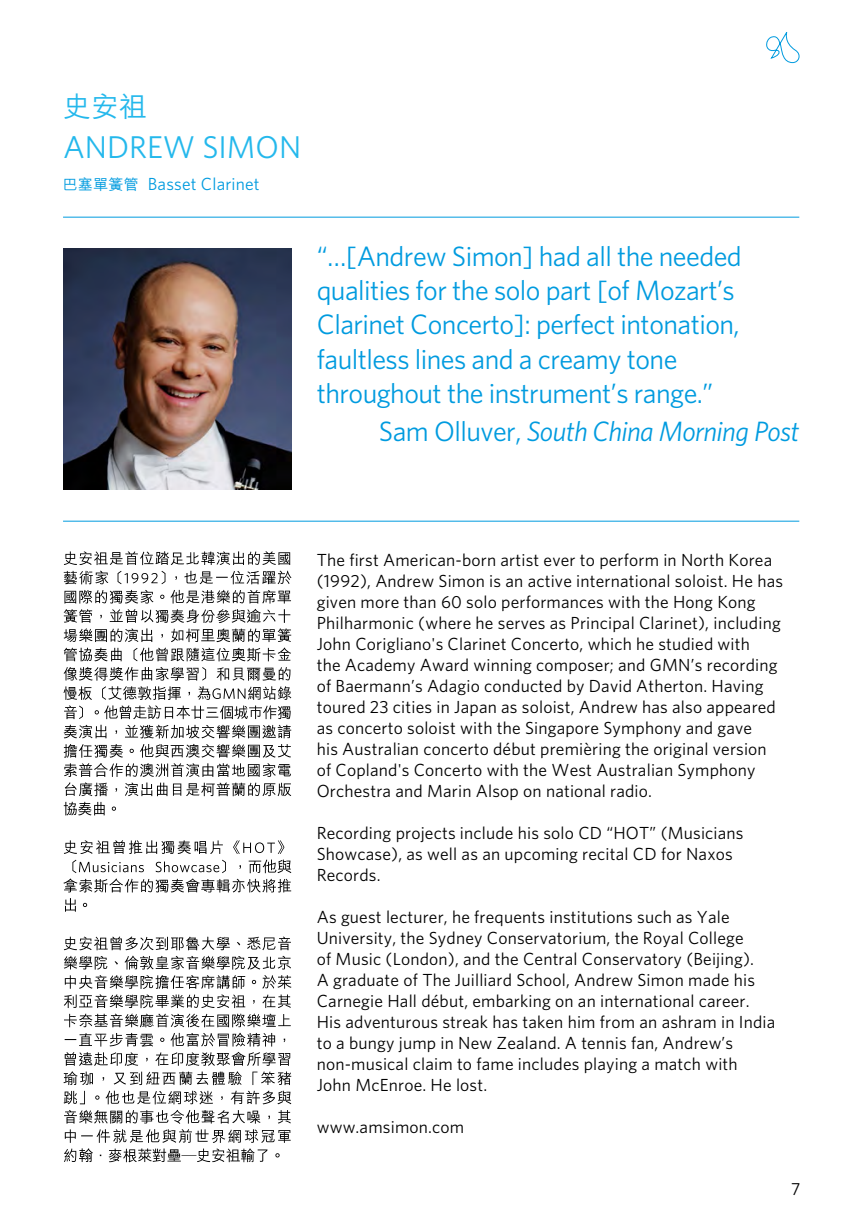
<style>
.page{position:relative;width:844px;height:1226px;background:#fff}
.page>*{position:absolute;margin:0;border:0;box-sizing:border-box;transform-origin:0 0}
.t1{font:31.5px "Whitney";color:#24b8ec}
.t2{font:28px/34.3px "Whitney";letter-spacing:-.02em;color:#009bdf}
.t3{font:italic 28px "Whitney";letter-spacing:-.02em;color:#009bdf}
.t4{font:500 28px "M Hei";color:#24b8ec}
.t5{font:17.5px/21px "Whitney";letter-spacing:.01em;color:#000}
.t6{font:17.5px "Whitney";letter-spacing:.01em;color:#009bdf}
.s1{font-family:"M Hei";font-weight:500;font-size:14.88px}
.s2{font-style:normal}
</style>
<div class="page">
<svg style="left:766px;top:32px;width:34px;height:31px"></svg>
<svg style="left:64px;top:1148px;width:215px;height:14px"></svg>
<svg style="left:63px;top:1071px;width:228px;height:71px"></svg>
<svg style="left:64px;top:994px;width:227px;height:71px"></svg>
<svg style="left:64px;top:936px;width:227px;height:52px"></svg>
<svg style="left:65px;top:898px;width:22px;height:13px"></svg>
<svg style="left:63px;top:840px;width:228px;height:52px"></svg>
<svg style="left:63px;top:686px;width:228px;height:129px"></svg>
<svg style="left:63px;top:551px;width:228px;height:129px"></svg>
<hr style="left:63px;top:520px;width:736px;height:1px;background:#009bdf">
<hr style="left:63px;top:217px;width:736px;height:1px;background:#009bdf">
<img style="left:63px;top:248px;width:229px;height:241px">
<h2 class="t4" style="left:63px;top:92px;width:85px">史安祖</h2>
<h1 class="t1" style="left:63px;top:128px;width:44px">Andrew</h1>
<h1 class="t1" style="left:202px;top:128px;width:37px">Simon</h1>
<p class="t6" style="left:63px;top:173px;width:198px"><span class="s1">巴塞單簧管</span> Basset Clarinet</p>
<h2 class="t2" style="left:316px;top:238px;width:426px">“…[Andrew Simon] had all the needed qualities for the solo part [of Mozart’s Clarinet Concerto]: perfect intonation, faultless lines and a creamy tone throughout the instrument’s range.”</h2>
<h2 class="t3" style="left:379px;top:414px;width:422px"><span class="s2">Sam Olluver,</span> South China Morning Post</h2>
<p class="t5" style="left:316px;top:548px;width:467px">The first American-born artist ever to perform in North Korea (1992), Andrew Simon is an active international soloist. He has given more than 60 solo performances with the Hong Kong Philharmonic (where he serves as Principal Clarinet), including John Corigliano's Clarinet Concerto, which he studied with<br>the Academy Award winning composer; and GMN’s recording of Baermann’s Adagio conducted by David Atherton. Having toured 23 cities in Japan as soloist, Andrew has also appeared as concerto soloist with the Singapore Symphony and gave<br>his Australian concerto début premièring the original version of Copland's Concerto with the West Australian Symphony Orchestra and Marin Alsop on national radio.</p>
<p class="t5" style="left:316px;top:821px;width:428px">Recording projects include his solo CD “HOT” (Musicians<br>Showcase), as well as an upcoming recital CD for Naxos<br>Records.</p>
<p class="t5" style="left:316px;top:905px;width:460px">As guest lecturer, he frequents institutions such as Yale University, the Sydney Conservatorium, the Royal College<br>of Music (London), and the Central Conservatory (Beijing).<br>A graduate of The Juilliard School, Andrew Simon made his Carnegie Hall début, embarking on an international career.<br>His adventurous streak has taken him from an ashram in India to a bungy jump in New Zealand. A tennis fan, Andrew’s non-musical claim to fame includes playing a match with John McEnroe. He lost.</p>
<p class="t5" style="left:316px;top:1115px;width:149px">www.amsimon.com</p>
<p class="t5" style="left:791px;top:1177px;width:11px">7</p>
</div>
